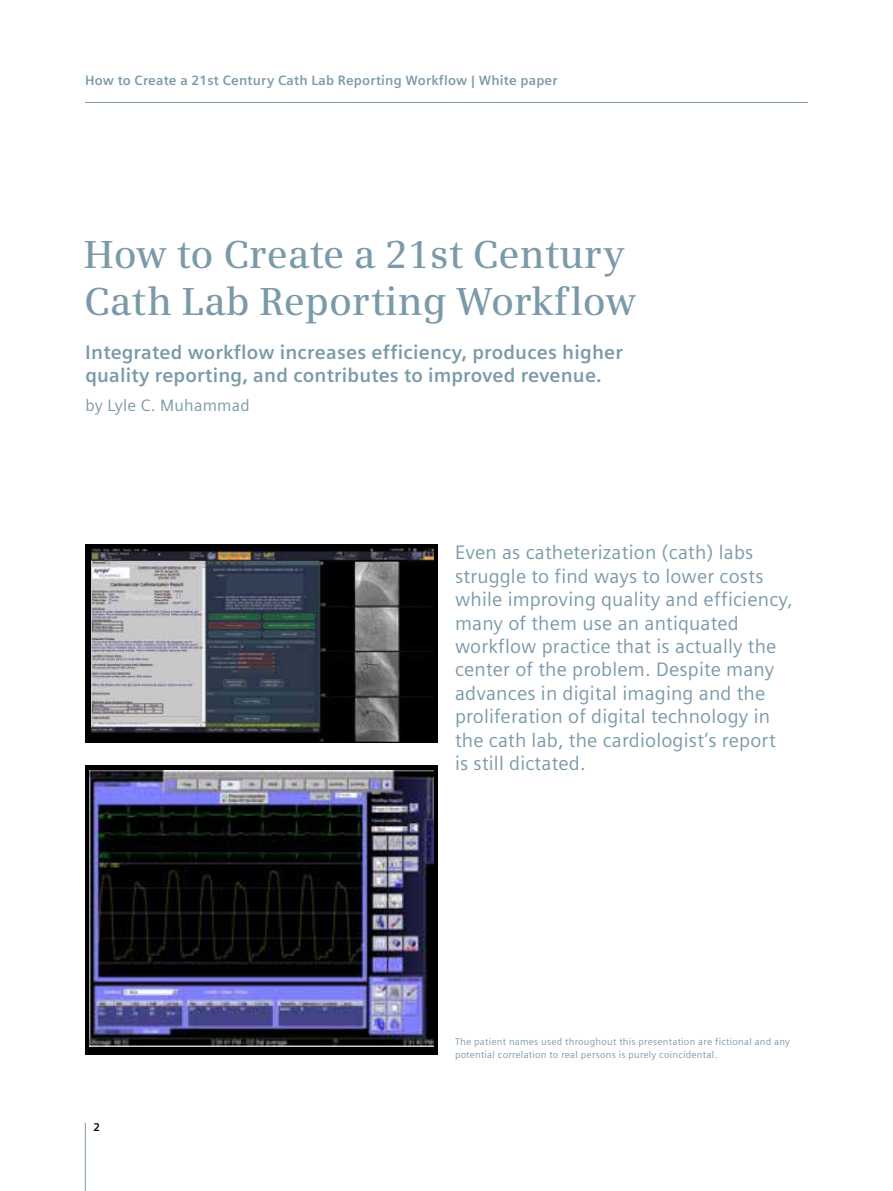
<style>
.page{position:relative;width:893px;height:1191px;background:#fff}
.page>*{position:absolute;margin:0;border:0;box-sizing:border-box;transform-origin:0 0}
.t1{font:600 39px/46.8px "Siemens Serif";color:#7b9aa9}
.t2{font:19.5px/23.4px "Siemens Sans";letter-spacing:.01em;color:#7b9aa9}
.t3{font:700 19.5px/23.4px "Siemens Sans";letter-spacing:.01em;color:#7b9aa9}
.t4{font:16.5px "Siemens Sans";letter-spacing:.015em;color:#7b9aa9}
.t5{font:700 13.5px "Siemens Sans";letter-spacing:.015em;color:#7b9aa9}
.t6{font:700 11.25px "Siemens Sans";color:#000}
.t7{font:9.75px/12.8px "Siemens Sans";letter-spacing:.025em;color:#7b9aa9}
</style>
<div class="page">
<hr style="left:85px;top:1123px;width:1px;height:68px;background:#7b9aa9">
<hr style="left:85px;top:102px;width:723px;height:1px;background:#7b9aa9">
<div style="left:85px;top:765px;width:353px;height:289px;background:#000"></div>
<img style="left:89px;top:770px;width:345px;height:277px">
<div style="left:85px;top:544px;width:353px;height:199px;background:#000"></div>
<img style="left:91px;top:549px;width:343px;height:192px">
<p class="t5" style="left:85px;top:73px;width:474px">How to Create a 21st Century Cath Lab Reporting Workflow | White paper</p>
<h1 class="t1" style="left:84px;top:231px;width:554px">How to Create a 21st Century<br>Cath Lab Reporting Workflow</h1>
<p class="t3" style="left:85px;top:340px;width:539px">Integrated workflow increases efficiency, produces higher quality reporting, and contributes to improved revenue.</p>
<p class="t4" style="left:85px;top:396px;width:166px">by Lyle C. Muhammad</p>
<p class="t2" style="left:455px;top:541px;width:339px">Even as catheterization (cath) labs struggle to find ways to lower costs while improving quality and efficiency, many of them use an antiquated workflow practice that is actually the center of the problem. Despite many advances in digital imaging and the proliferation of digital technology in the cath lab, the cardiologist’s report is still dictated.</p>
<p class="t6" style="left:94px;top:1120px;width:8px">2</p>
<p class="t7" style="left:455px;top:1035px;width:336px">The patient names used throughout this presentation are fictional and any potential correlation to real persons is purely coincidental.</p>
</div>
